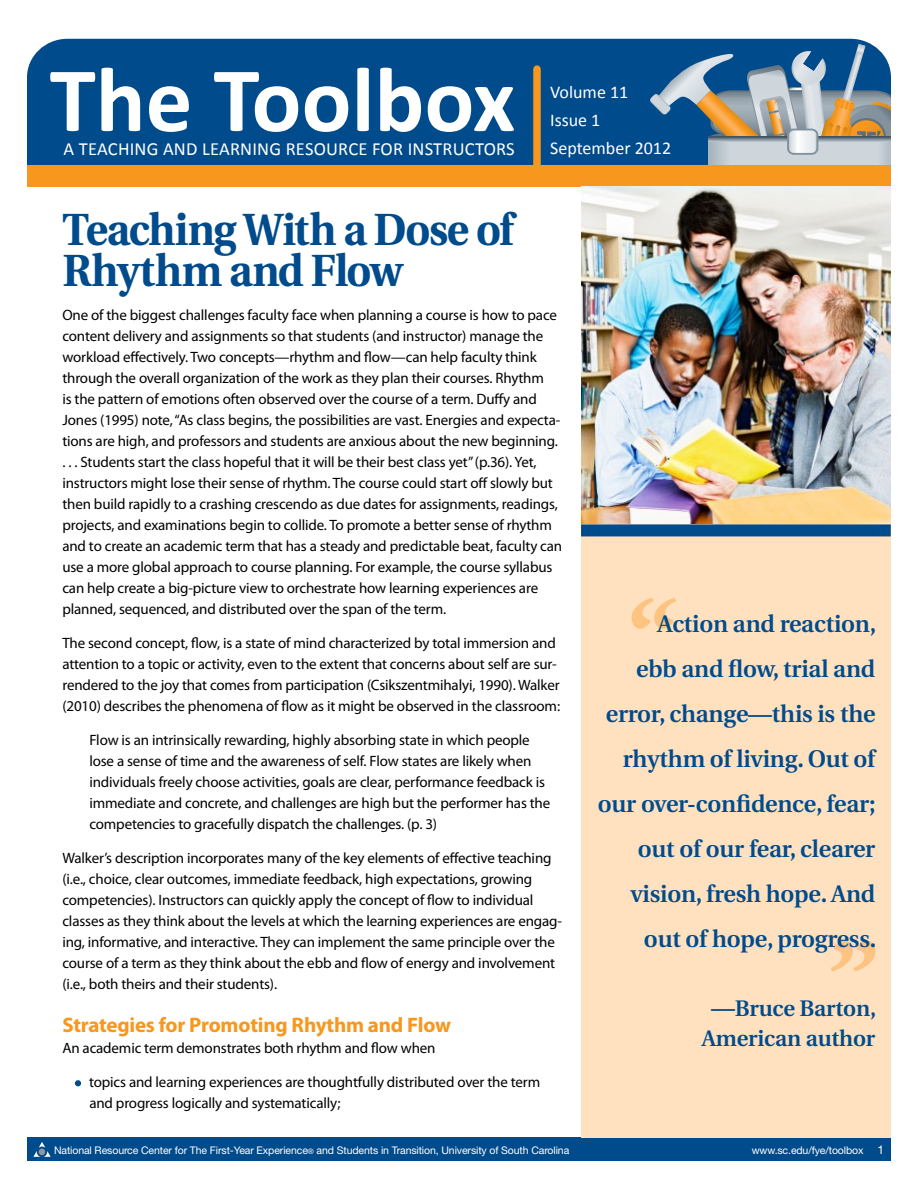
<style>
.page{position:relative;width:918px;height:1188px;background:#fff}
.page>*{position:absolute;margin:0;border:0;box-sizing:border-box;transform-origin:0 0}
.t1{font:700 93px "Calibri";color:#fff}
.t2{font:700 45px/40.5px "Utopia";letter-spacing:-.03em;color:#004b8c;scale:.95 1}
.t3{font:600 24px/45px "Utopia";letter-spacing:-.01em;color:#004b8c;text-align:right}
.t4{font:600 22.5px/30px "Utopia";letter-spacing:-.01em;color:#004b8c;text-align:center}
.t5{font:700 21px "Myriad Pro";letter-spacing:-.01em;color:#f8971d}
.t6{font:18.6px "Calibri";letter-spacing:.01em;color:#fff}
.t7{font:18px/28px "Calibri";color:#fff}
.t8{font:15px/21px "Myriad Pro";letter-spacing:-.01em;color:#000}
.t9{font:10.5px "Helvetica Neue";letter-spacing:-.01em;color:#fff}
.s1{color:#004b8c}
.s2{font-size:24px}
.s3{font-size:7.5px}
.s4{font-size:12px}
</style>
<div class="page">
<div style="left:27px;top:1138px;width:864px;height:23px;background:#004b8c"></div>
<svg style="left:33px;top:1142px;width:18px;height:15px"></svg>
<div style="left:581px;top:515px;width:310px;height:623px;background:#ffe1c0"></div>
<svg style="left:631px;top:598px;width:45px;height:31px"></svg>
<svg style="left:831px;top:940px;width:44px;height:31px"></svg>
<div style="left:581px;top:524px;width:310px;height:12px;background:#004b8c"></div>
<div style="left:27px;top:39px;width:623px;height:126px;background:#004b8c"></div>
<div style="left:533px;top:69px;width:8px;height:101px;background:#f8971d"></div>
<svg style="left:650px;top:38px;width:241px;height:127px;background:#708da1"></svg>
<div style="left:27px;top:165px;width:864px;height:22px;background:#f8971d"></div>
<svg style="left:75px;top:1080px;width:6px;height:6px"></svg>
<img style="left:581px;top:187px;width:310px;height:336px">
<h1 class="t1" style="left:50px;top:30px;width:467px">The Toolbox</h1>
<h1 class="t1" style="left:50px;top:42px;width:467px">The Toolbox</h1>
<p class="t6" style="left:64px;top:137px;width:453px">A TEACHING AND LEARNING RESOURCE FOR INSTRUCTORS</p>
<p class="t7" style="left:550px;top:77px;width:123px">Volume 11<br>Issue 1<br>September 2012</p>
<h2 class="t2" style="left:62px;top:210px;width:477px">Teaching With a Dose of<br>Rhythm and Flow</h2>
<p class="t8" style="left:62px;top:305px;width:501px">One of the biggest challenges faculty face when planning a course is how to pace content delivery and assignments so that students (and instructor) manage the workload effectively. Two concepts—rhythm and flow—can help faculty think through the overall organization of the work as they plan their courses. Rhythm<br>is the pattern of emotions often observed over the course of a term. Duffy and Jones (1995) note, “As class begins, the possibilities are vast. Energies and expecta&shy;tions are high, and professors and students are anxious about the new beginning. . . . Students start the class hopeful that it will be their best class yet” (p.36). Yet, instructors might lose their sense of rhythm. The course could start off slowly but then build rapidly to a crashing crescendo as due dates for assignments, readings, projects, and examinations begin to collide. To promote a better sense of rhythm and to create an academic term that has a steady and predictable beat, faculty can use a more global approach to course planning. For example, the course syllabus can help create a big-picture view to orchestrate how learning experiences are planned, sequenced, and distributed over the span of the term.</p>
<p class="t8" style="left:62px;top:633px;width:499px">The second concept, flow, is a state of mind characterized by total immersion and attention to a topic or activity, even to the extent that concerns about self are sur&shy;rendered to the joy that comes from participation (Csikszentmihalyi, 1990). Walker (2010) describes the phenomena of flow as it might be observed in the classroom:</p>
<p class="t8" style="left:89px;top:730px;width:462px">Flow is an intrinsically rewarding, highly absorbing state in which people lose a sense of time and the awareness of self. Flow states are likely when individuals freely choose activities, goals are clear, performance feedback is immediate and concrete, and challenges are high but the performer has the competencies to gracefully dispatch the challenges. (p. 3)</p>
<p class="t8" style="left:62px;top:848px;width:501px">Walker’s description incorporates many of the key elements of effective teaching (i.e., choice, clear outcomes, immediate feedback, high expectations, growing competencies). Instructors can quickly apply the concept of flow to individual classes as they think about the levels at which the learning experiences are engag&shy;ing, informative, and interactive. They can implement the same principle over the course of a term as they think about the ebb and flow of energy and involvement (i.e., both theirs and their students).</p>
<h3 class="t5" style="left:62px;top:1012px;width:390px">Strategies for Promoting Rhythm and Flow</h3>
<p class="t8" style="left:62px;top:1038px;width:375px">An academic term demonstrates both rhythm and flow when</p>
<p class="t8" style="left:89px;top:1071px;width:452px;text-indent:-14px"><span class="s1">•</span> topics and learning experiences are thoughtfully distributed over the term and progress logically and systematically;</p>
<h3 class="t3" style="left:598px;top:601px;width:280px">Action and reaction,<br>ebb and flow, trial and error, change—this is the rhythm of living. Out of our over-confidence, fear; out of our fear, clearer vision, fresh hope. And out of hope, progress.</h3>
<h3 class="t4" style="left:702px;top:994px;width:176px"><span class="s2">—</span>Bruce Barton,<br>American author</h3>
<p class="t9" style="left:54px;top:1144px;width:517px">National Resource Center for The First-Year Experience<span class="s3">®</span> and Students in Transition, University of South Carolina</p>
<p class="t9" style="left:752px;top:1144px;width:134px">www.sc.edu/fye/toolbox <span class="s4">1</span></p>
</div>
